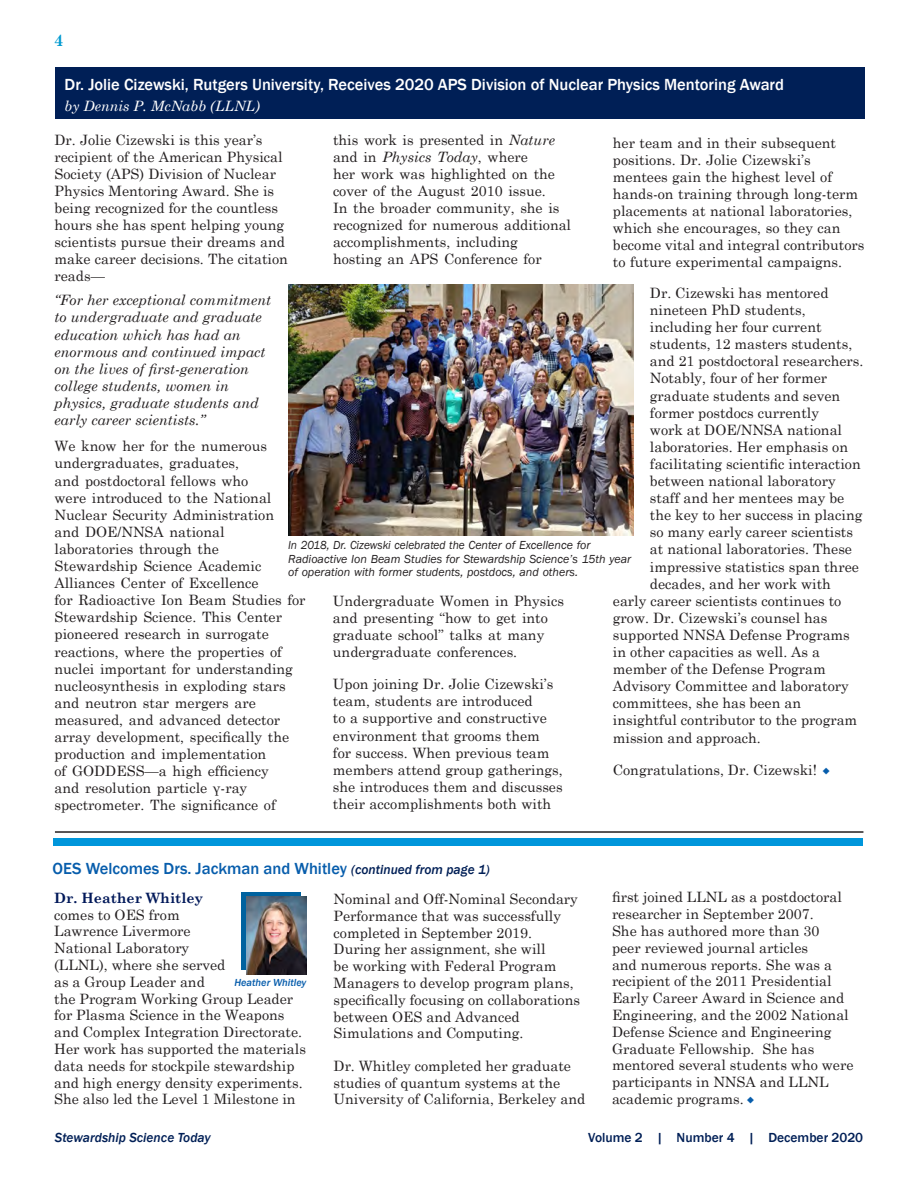
<style>
.page{position:relative;width:918px;height:1188px;background:#fff}
.page>*{position:absolute;margin:0;border:0;box-sizing:border-box;transform-origin:0 0}
.Subheading{font:500 16.5px "Franklin Gothic";color:#fff}
.Subheading-2{font:500 16.5px "Franklin Gothic";color:#075dac}
.t1{font:700 16.5px "Century Schoolbook";color:#009ad0}
.Body_Text{font:14.25px/17.1px "Century Schoolbook";color:#231f20}
.Body_Text-2{font:italic 14.25px/17.1px "Century Schoolbook";color:#231f20}
.Subheading-3{font:italic 14.25px "Century Schoolbook";color:#fff}
.t2{font:500 13.5px "Franklin Gothic";color:#001f56}
.t3{font:italic 500 13.5px "Franklin Gothic";color:#001f56}
.Captions{font:italic 12px/13.2px "Franklin Gothic";color:#231f20;scale:.95 1}
.Captions-2{font:italic 500 10.5px "Franklin Gothic";color:#075dac}
.s1{font-style:italic}
.s2{font-style:italic;font-size:13.5px;color:#001f56}
.s3{font-weight:700;color:#011859}
</style>
<div class="page">
<svg style="left:241px;top:892px;width:59px;height:78px"></svg>
<img style="left:247px;top:897px;width:59px;height:77px">
<hr style="left:55px;top:831px;width:808px;height:2px;background:#231f20">
<div style="left:53px;top:838px;width:810px;height:7px;background:#0096db"></div>
<img style="left:288px;top:285px;width:346px;height:251px">
<div style="left:55px;top:68px;width:810px;height:51px;background:#001f56"></div>
<p class="t1" style="left:54px;top:28px;width:11px">4</p>
<p class="Subheading" style="left:65px;top:74px;width:721px">Dr. Jolie Cizewski, Rutgers University, Receives 2020 APS Division of Nuclear Physics Mentoring Award</p>
<p class="Subheading-3" style="left:65px;top:95px;width:197px">by Dennis P. McNabb (LLNL)</p>
<p class="Body_Text" style="left:55px;top:130px;width:235px">Dr. Jolie Cizewski is this year’s recipient of the American Physical<br>Society (APS) Division of Nuclear<br>Physics Mentoring Award. She is being recognized for the countless hours she has spent helping young scientists pursue their dreams and make career decisions. The citation reads—</p>
<p class="Body_Text-2" style="left:55px;top:291px;width:218px">“For her exceptional commitment to undergraduate and graduate education which has had an enormous and continued impact on the lives of first-generation college students, women in physics, graduate students and early career scientists.”</p>
<p class="Body_Text" style="left:55px;top:436px;width:253px">We know her for the numerous undergraduates, graduates,<br>and postdoctoral fellows who<br>were introduced to the National<br>Nuclear Security Administration<br>and DOE/NNSA national laboratories through the<br>Stewardship Science Academic<br>Alliances Center of Excellence<br>for Radioactive Ion Beam Studies for<br>Stewardship Science. This Center pioneered research in surrogate reactions, where the properties of nuclei important for understanding nucleosynthesis in exploding stars and neutron star mergers are measured, and advanced detector array development, specifically the production and implementation<br>of GODDESS—a high efficiency<br>and resolution particle γ-ray spectrometer. The significance of</p>
<p class="Body_Text" style="left:333px;top:130px;width:240px">this work is presented in <span class="s1">Nature </span>and in <span class="s1">Physics Today</span>, where<br>her work was highlighted on the cover of the August 2010 issue.<br>In the broader community, she is recognized for numerous additional accomplishments, including<br>hosting an APS Conference for</p>
<p class="Body_Text" style="left:613px;top:133px;width:253px">her team and in their subsequent positions. Dr. Jolie Cizewski’s mentees gain the highest level of hands-on training through long-term placements at national laboratories, which she encourages, so they can become vital and integral contributors to future experimental campaigns.</p>
<p class="Body_Text" style="left:650px;top:283px;width:180px">Dr. Cizewski has mentored</p>
<p class="Body_Text" style="left:650px;top:300px;width:157px">nineteen PhD students,</p>
<p class="Body_Text" style="left:650px;top:317px;width:173px">including her four current</p>
<p class="Body_Text" style="left:650px;top:334px;width:204px">students, 12 masters students,</p>
<p class="Body_Text" style="left:650px;top:351px;width:215px">and 21 postdoctoral researchers.</p>
<p class="Body_Text" style="left:650px;top:369px;width:179px">Notably, four of her former</p>
<p class="Body_Text" style="left:650px;top:386px;width:192px">graduate students and seven</p>
<p class="Body_Text" style="left:650px;top:403px;width:171px">former postdocs currently</p>
<p class="Body_Text" style="left:650px;top:420px;width:194px">work at DOE/NNSA national</p>
<p class="Body_Text" style="left:650px;top:437px;width:200px">laboratories. Her emphasis on</p>
<p class="Body_Text" style="left:650px;top:454px;width:212px">facilitating scientific interaction</p>
<p class="Body_Text" style="left:650px;top:471px;width:187px">between national laboratory</p>
<p class="Body_Text" style="left:650px;top:488px;width:196px">staff and her mentees may be</p>
<p class="Body_Text" style="left:650px;top:505px;width:214px">the key to her success in placing</p>
<p class="Body_Text" style="left:650px;top:522px;width:205px">so many early career scientists</p>
<p class="Body_Text" style="left:650px;top:540px;width:204px">at national laboratories. These</p>
<p class="Body_Text" style="left:650px;top:557px;width:211px">impressive statistics span three</p>
<p class="Body_Text" style="left:650px;top:574px;width:183px">decades, and her work with</p>
<p class="Body_Text" style="left:613px;top:591px;width:230px">early career scientists continues to</p>
<p class="Body_Text" style="left:613px;top:608px;width:216px">grow. Dr. Cizewski’s counsel has</p>
<p class="Body_Text" style="left:613px;top:625px;width:238px">supported NNSA Defense Programs</p>
<p class="Body_Text" style="left:613px;top:642px;width:209px">in other capacities as well. As a</p>
<p class="Body_Text" style="left:613px;top:659px;width:214px">member of the Defense Program</p>
<p class="Body_Text" style="left:613px;top:676px;width:237px">Advisory Committee and laboratory</p>
<p class="Body_Text" style="left:613px;top:693px;width:190px">committees, she has been an</p>
<p class="Body_Text" style="left:613px;top:711px;width:246px">insightful contributor to the program</p>
<p class="Body_Text" style="left:613px;top:728px;width:150px">mission and approach.</p>
<p class="Body_Text" style="left:613px;top:760px;width:206px">Congratulations, Dr. Cizewski!</p>
<p class="Captions" style="left:288px;top:539px;width:363px">In 2018, Dr. Cizewski celebrated the Center of Excellence for<br>Radioactive Ion Beam Studies for Stewardship Science’s 15th year of operation with former students, postdocs, and others.</p>
<p class="Body_Text" style="left:333px;top:591px;width:233px">Undergraduate Women in Physics and presenting “how to get into graduate school” talks at many undergraduate conferences.</p>
<p class="Body_Text" style="left:333px;top:674px;width:231px">Upon joining Dr. Jolie Cizewski’s team, students are introduced<br>to a supportive and constructive environment that grooms them<br>for success. When previous team members attend group gatherings, she introduces them and discusses their accomplishments both with</p>
<p class="Subheading-2" style="left:53px;top:858px;width:439px">OES Welcomes Drs. Jackman and Whitley <span class="s2">(continued from page 1)</span></p>
<p class="Body_Text" style="left:54px;top:888px;width:253px"><span class="s3">Dr. Heather Whitley<br></span>comes to OES from<br>Lawrence Livermore<br>National Laboratory<br>(LLNL), where she served<br>as a Group Leader and<br>the Program Working Group Leader for Plasma Science in the Weapons and Complex Integration Directorate.<br>Her work has supported the materials data needs for stockpile stewardship and high energy density experiments.<br>She also led the Level 1 Milestone in</p>
<p class="Body_Text" style="left:334px;top:889px;width:248px">Nominal and Off-Nominal Secondary<br>Performance that was successfully completed in September 2019.<br>During her assignment, she will<br>be working with Federal Program<br>Managers to develop program plans, specifically focusing on collaborations between OES and Advanced<br>Simulations and Computing.</p>
<p class="Captions-2" style="left:234px;top:976px;width:74px">Heather Whitley</p>
<p class="Body_Text" style="left:334px;top:1056px;width:253px">Dr. Whitley completed her graduate studies of quantum systems at the<br>University of California, Berkeley and</p>
<p class="Body_Text" style="left:612px;top:888px;width:243px">first joined LLNL as a postdoctoral researcher in September 2007.<br>She has authored more than 30<br>peer reviewed journal articles<br>and numerous reports. She was a recipient of the 2011 Presidential<br>Early Career Award in Science and<br>Engineering, and the 2002 National<br>Defense Science and Engineering<br>Graduate Fellowship. She has mentored several students who were participants in NNSA and LLNL academic programs.</p>
<p class="t3" style="left:55px;top:1129px;width:157px">Stewardship Science Today</p>
<p class="t2" style="left:588px;top:1129px;width:277px">Volume 2 | Number 4 | December 2020</p>
</div>
